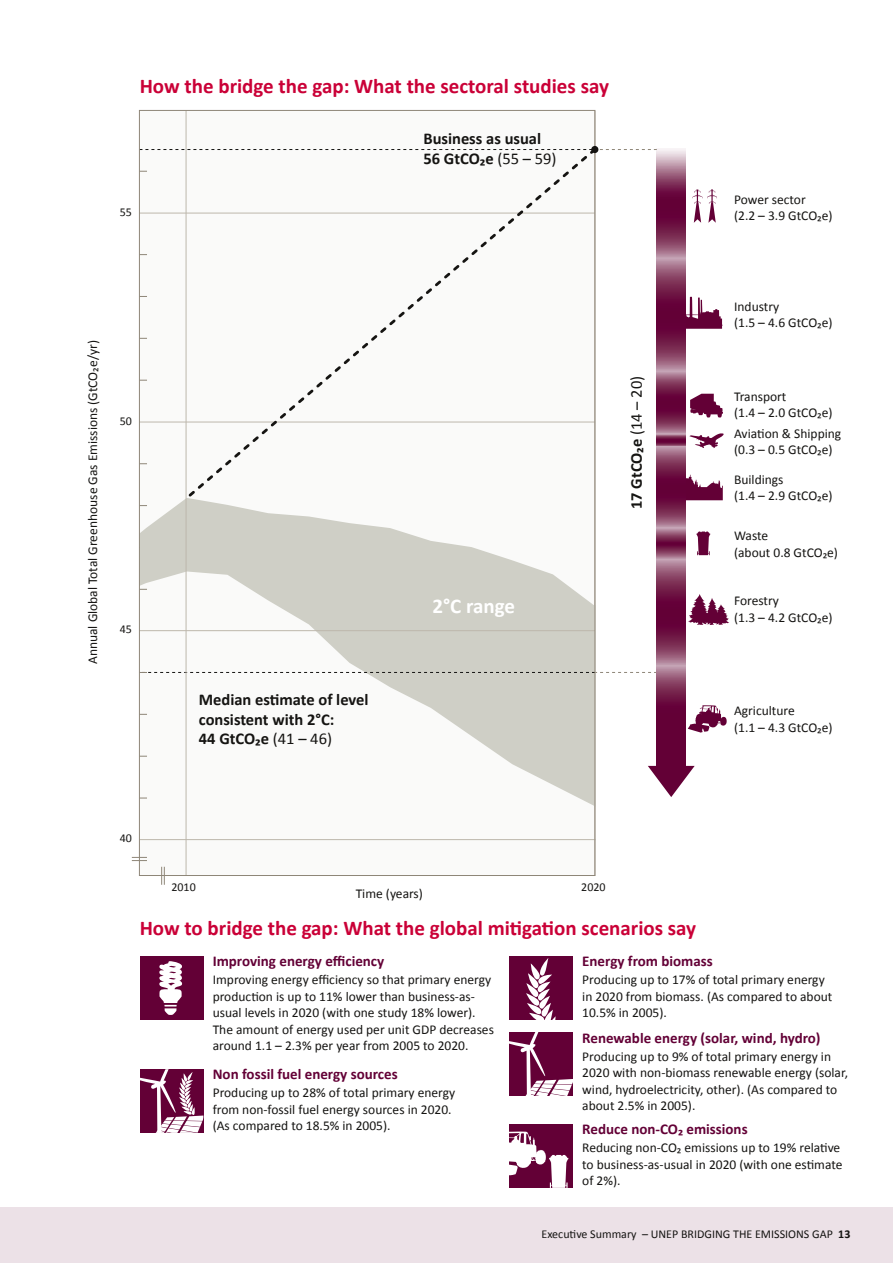
<style>
.page{position:relative;width:893px;height:1263px;background:#fff}
.page>*{position:absolute;margin:0;border:0;box-sizing:border-box;transform-origin:0 0}
.t1{font:700 21px "Calibri";color:#ca0037}
.t2{font:700 21px "Calibri";letter-spacing:-.005em;color:#fff}
.t3{font:700 16.5px/19.8px "Calibri";color:#151412}
.t4{font:700 15px "Calibri";color:#630036}
.t5{font:13.5px/16.5px "Calibri";color:#151412}
.t6{font:12px "Calibri";color:#151412}
.s1{font-weight:400}
.s2{font-weight:700}
</style>
<div class="page">
<div style="left:0;top:1208px;width:893px;height:55px;background:#ece1e7"></div>
<div style="left:139px;top:110px;width:456px;height:765px;background:#fafaf9"></div>
<hr style="left:139px;top:422px;width:456px;height:1px;background:#bdb7ac">
<hr style="left:139px;top:213px;width:456px;height:1px;background:#bdb7ac">
<hr style="left:139px;top:839px;width:456px;height:1px;background:#bdb7ac">
<hr style="left:595px;top:111px;width:1px;height:765px;background:#bdb7ac">
<svg style="left:141px;top:501px;width:452px;height:306px"></svg>
<hr style="left:139px;top:630px;width:456px;height:1px;background:#bdb7ac">
<hr style="left:186px;top:111px;width:1px;height:765px;background:#bdb7ac">
<svg style="left:141px;top:149px;width:516px;height:1px"></svg>
<svg style="left:139px;top:672px;width:518px;height:1px"></svg>
<svg style="left:132px;top:857px;width:15px;height:4px"></svg>
<svg style="left:161px;top:867px;width:4px;height:18px"></svg>
<svg style="left:183px;top:146px;width:416px;height:356px"></svg>
<div style="left:591px;top:146px;width:7px;height:7px;background:#151412;border-radius:50%"></div>
<div style="left:509px;top:956px;width:64px;height:64px;background:#630036"></div>
<div style="left:509px;top:1124px;width:64px;height:64px;background:#630036"></div>
<div style="left:140px;top:956px;width:63px;height:64px;background:#630036"></div>
<svg style="left:159px;top:961px;width:24px;height:54px"></svg>
<svg style="left:526px;top:958px;width:30px;height:62px"></svg>
<svg style="left:509px;top:1032px;width:64px;height:64px"></svg>
<svg style="left:509px;top:1131px;width:59px;height:57px"></svg>
<svg style="left:140px;top:1069px;width:63px;height:64px"></svg>
<svg style="left:685px;top:292px;width:38px;height:37px"></svg>
<svg style="left:689px;top:433px;width:35px;height:15px"></svg>
<svg style="left:696px;top:531px;width:14px;height:24px"></svg>
<svg style="left:685px;top:474px;width:38px;height:26px"></svg>
<svg style="left:688px;top:594px;width:41px;height:31px"></svg>
<svg style="left:688px;top:705px;width:39px;height:28px"></svg>
<svg style="left:693px;top:189px;width:24px;height:34px"></svg>
<svg style="left:690px;top:394px;width:33px;height:23px"></svg>
<svg style="left:657px;top:149px;width:28px;height:109px;background:#8d476c"></svg>
<svg style="left:657px;top:258px;width:28px;height:113px;background:#7f3059"></svg>
<svg style="left:657px;top:371px;width:28px;height:63px;background:#7f315a"></svg>
<svg style="left:657px;top:434px;width:28px;height:12px"></svg>
<svg style="left:657px;top:446px;width:28px;height:82px;background:#7f315a"></svg>
<svg style="left:657px;top:666px;width:28px;height:100px;background:#721948"></svg>
<svg style="left:657px;top:559px;width:28px;height:107px;background:#7f3159"></svg>
<svg style="left:657px;top:528px;width:28px;height:31px"></svg>
<svg style="left:648px;top:766px;width:47px;height:31px"></svg>
<h1 class="t1" style="left:140px;top:73px;width:471px">How the bridge the gap: What the sectoral studies say</h1>
<p class="t3" style="left:423px;top:128px;width:135px">Business as usual<br>56 GtCO₂e <span class="s1">(55 – 59)</span></p>
<p class="t6" style="left:120px;top:205px;width:14px">55</p>
<p class="t5" style="left:84px;top:664px;width:325px;rotate:-90deg">Annual Global Total Greenhouse Gas Emissions (GtCO₂e/yr)</p>
<p class="t6" style="left:120px;top:413px;width:14px">50</p>
<p class="t6" style="left:120px;top:621px;width:14px">45</p>
<p class="t3" style="left:199px;top:689px;width:171px">Median estimate of level consistent with 2°C:<br>44 GtCO₂e <span class="s1">(41 – 46)</span></p>
<h1 class="t2" style="left:432px;top:593px;width:84px">2°C range</h1>
<p class="t3" style="left:626px;top:509px;width:135px;rotate:-90deg">17 GtCO₂e <span class="s1">(14 – 20)</span></p>
<p class="t5" style="left:734px;top:190px;width:100px">Power sector<br>(2.2 – 3.9 GtCO₂e)</p>
<p class="t5" style="left:734px;top:297px;width:100px">Industry<br>(1.5 – 4.6 GtCO₂e)</p>
<p class="t5" style="left:734px;top:387px;width:100px">Transport<br>(1.4 – 2.0 GtCO₂e)</p>
<p class="t5" style="left:734px;top:425px;width:109px">Aviation &amp; Shipping (0.3 – 0.5 GtCO₂e)</p>
<p class="t5" style="left:734px;top:470px;width:100px">Buildings<br>(1.4 – 2.9 GtCO₂e)</p>
<p class="t5" style="left:734px;top:527px;width:105px">Waste<br>(about 0.8 GtCO₂e)</p>
<p class="t5" style="left:734px;top:592px;width:100px">Forestry<br>(1.3 – 4.2 GtCO₂e)</p>
<p class="t5" style="left:734px;top:702px;width:100px">Agriculture<br>(1.1 – 4.3 GtCO₂e)</p>
<p class="t6" style="left:120px;top:831px;width:14px">40</p>
<p class="t6" style="left:171px;top:879px;width:26px">2010</p>
<p class="t6" style="left:581px;top:879px;width:26px">2020</p>
<p class="t5" style="left:356px;top:885px;width:69px">Time (years)</p>
<h1 class="t1" style="left:140px;top:915px;width:558px">How to bridge the gap: What the global mitigation scenarios say</h1>
<p class="t4" style="left:213px;top:952px;width:173px">Improving energy efficiency</p>
<p class="t5" style="left:213px;top:971px;width:283px">Improving energy efficiency so that primary energy production is up to 11% lower than business-as&shy;usual levels in 2020 (with one study 18% lower).<br>The amount of energy used per unit GDP decreases around 1.1 – 2.3% per year from 2005 to 2020.</p>
<p class="t4" style="left:213px;top:1065px;width:186px">Non fossil fuel energy sources</p>
<p class="t5" style="left:213px;top:1084px;width:244px">Producing up to 28% of total primary energy from non-fossil fuel energy sources in 2020. (As compared to 18.5% in 2005).</p>
<p class="t4" style="left:582px;top:952px;width:132px">Energy from biomass</p>
<p class="t5" style="left:582px;top:971px;width:252px">Producing up to 17% of total primary energy in 2020 from biomass. (As compared to about<br>10.5% in 2005).</p>
<p class="t4" style="left:582px;top:1028px;width:240px">Renewable energy (solar, wind, hydro)</p>
<p class="t5" style="left:582px;top:1047px;width:267px">Producing up to 9% of total primary energy in 2020 with non-biomass renewable energy (solar, wind, hydroelectricity, other). (As compared to about 2.5% in 2005).</p>
<p class="t4" style="left:582px;top:1120px;width:167px">Reduce non-CO₂ emissions</p>
<p class="t5" style="left:582px;top:1139px;width:262px">Reducing non-CO₂ emissions up to 19% relative to business-as-usual in 2020 (with one estimate of 2%).</p>
<p class="t6" style="left:542px;top:1226px;width:310px">Executive Summary – UNEP Bridging the Emissions GaP <span class="s2">13</span></p>
</div>
